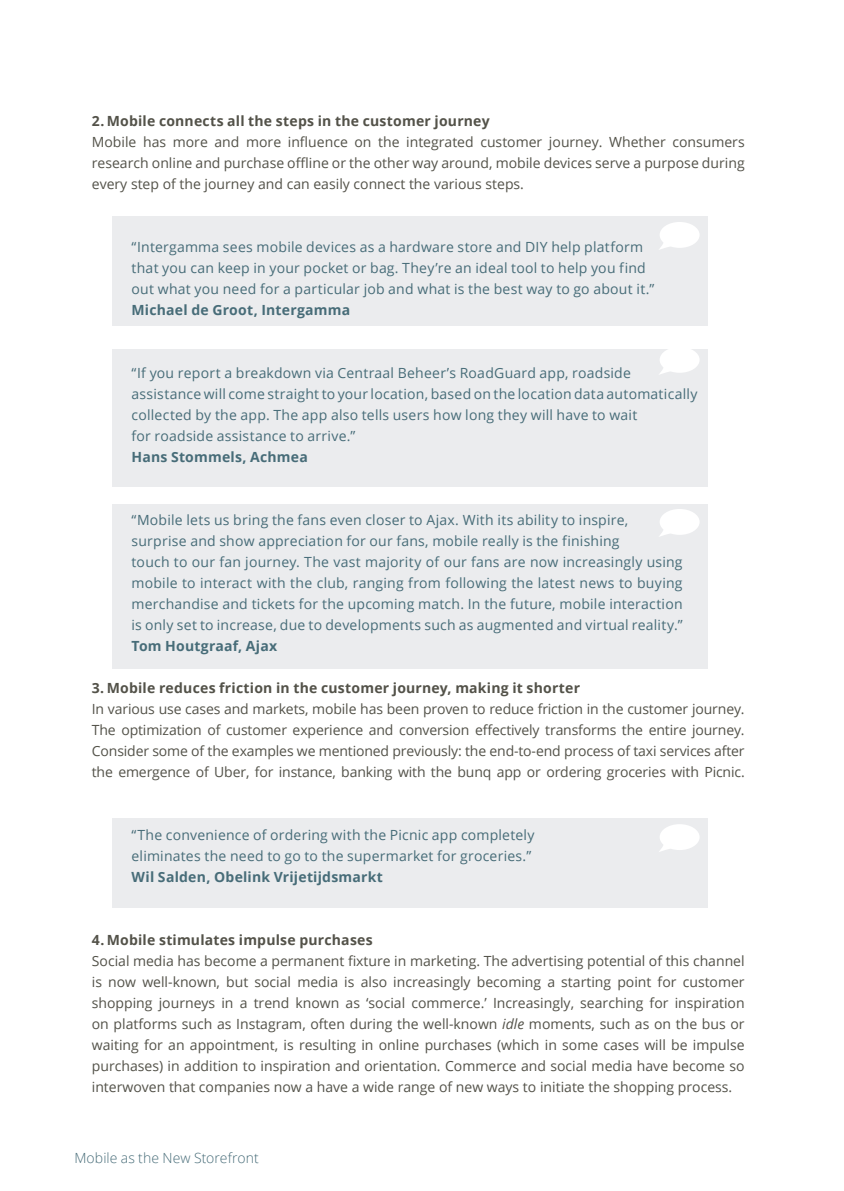
<style>
.page{position:relative;width:844px;height:1191px;background:#fff}
.page>*{position:absolute;margin:0;border:0;box-sizing:border-box;transform-origin:0 0}
.List_Paragraph{font:14px/21px "Open Sans";color:#535249;text-align:justify}
._2019_Kader_plat{font:14px/21px "Open Sans";letter-spacing:.015em;color:#476c78}
._2019_Tussenkop{font:700 14px "Open Sans";letter-spacing:.015em;color:#535249}
._2019_Kader_kopje{font:700 14px "Open Sans";letter-spacing:.015em;color:#476c78}
.t1{font:300 14px "Open Sans";letter-spacing:.005em;color:#476c78}
.s1{font-style:italic}
</style>
<div class="page">
<div style="left:112px;top:216px;width:595px;height:109px;background:#ebecee"></div>
<svg style="left:659px;top:222px;width:40px;height:28px"></svg>
<div style="left:112px;top:349px;width:595px;height:137px;background:#ebecee"></div>
<svg style="left:659px;top:349px;width:40px;height:26px"></svg>
<div style="left:112px;top:504px;width:595px;height:164px;background:#ebecee"></div>
<svg style="left:659px;top:509px;width:40px;height:28px"></svg>
<div style="left:112px;top:818px;width:595px;height:89px;background:#ebecee"></div>
<svg style="left:659px;top:824px;width:40px;height:28px"></svg>
<p class="_2019_Tussenkop" style="left:92px;top:111px;width:399px">2.Mobile connects all the steps in the customer journey</p>
<p class="List_Paragraph" style="left:92px;top:131px;width:654px">Mobile has more and more influence on the integrated customer journey. Whether consumers research online and purchase offline or the other way around, mobile devices serve a purpose during every step of the journey and can easily connect the various steps.</p>
<p class="_2019_Kader_plat" style="left:131px;top:236px;width:524px">“Intergamma sees mobile devices as a hardware store and DIY help platform that you can keep in your pocket or bag. They’re an ideal tool to help you find out what you need for a particular job and what is the best way to go about it.”</p>
<p class="_2019_Kader_kopje" style="left:131px;top:300px;width:220px">Michael de Groot, Intergamma</p>
<p class="_2019_Kader_plat" style="left:131px;top:362px;width:500px">“If you report a breakdown via Centraal Beheer’s RoadGuard app, roadside</p>
<p class="_2019_Kader_plat" style="left:131px;top:383px;width:567px">assistance will come straight to your location, based on the location data automatically collected by the app. The app also tells users how long they will have to wait</p>
<p class="_2019_Kader_plat" style="left:131px;top:425px;width:225px">for roadside assistance to arrive.”</p>
<p class="_2019_Kader_kopje" style="left:131px;top:447px;width:178px">Hans Stommels, Achmea</p>
<p class="_2019_Kader_plat" style="left:131px;top:509px;width:498px">“Mobile lets us bring the fans even closer to Ajax. With its ability to inspire,</p>
<p class="_2019_Kader_plat" style="left:131px;top:530px;width:489px">surprise and show appreciation for our fans, mobile really is the finishing</p>
<p class="_2019_Kader_plat" style="left:131px;top:551px;width:552px;text-align:justify">touch to our fan journey. The vast majority of our fans are now increasingly using mobile to interact with the club, ranging from following the latest news to buying merchandise and tickets for the upcoming match. In the future, mobile interaction is only set to increase, due to developments such as augmented and virtual reality.”</p>
<p class="_2019_Kader_kopje" style="left:131px;top:636px;width:147px">Tom Houtgraaf, Ajax</p>
<p class="_2019_Tussenkop" style="left:92px;top:678px;width:489px">3. Mobile reduces friction in the customer journey, making it shorter</p>
<p class="List_Paragraph" style="left:92px;top:698px;width:654px">In various use cases and markets, mobile has been proven to reduce friction in the customer journey.<br>The optimization of customer experience and conversion effectively transforms the entire journey.<br>Consider some of the examples we mentioned previously: the end-to-end process of taxi services after the emergence of Uber, for instance, banking with the bunq app or ordering groceries with Picnic.</p>
<p class="_2019_Kader_plat" style="left:131px;top:824px;width:404px">“The convenience of ordering with the Picnic app completely eliminates the need to go to the supermarket for groceries.”</p>
<p class="_2019_Kader_kopje" style="left:131px;top:867px;width:253px">Wil Salden, Obelink Vrijetijdsmarkt</p>
<p class="_2019_Tussenkop" style="left:92px;top:930px;width:282px">4. Mobile stimulates impulse purchases</p>
<p class="List_Paragraph" style="left:92px;top:950px;width:654px">Social media has become a permanent fixture in marketing. The advertising potential of this channel is now well-known, but social media is also increasingly becoming a starting point for customer shopping journeys in a trend known as ‘social commerce.’ Increasingly, searching for inspiration on platforms such as Instagram, often during the well-known <span class="s1">idle</span> moments, such as on the bus or waiting for an appointment, is resulting in online purchases (which in some cases will be impulse purchases) in addition to inspiration and orientation. Commerce and social media have become so interwoven that companies now a have a wide range of new ways to initiate the shopping process.</p>
<p class="t1" style="left:74px;top:1148px;width:186px">Mobile as the New Storefront</p>
</div>
